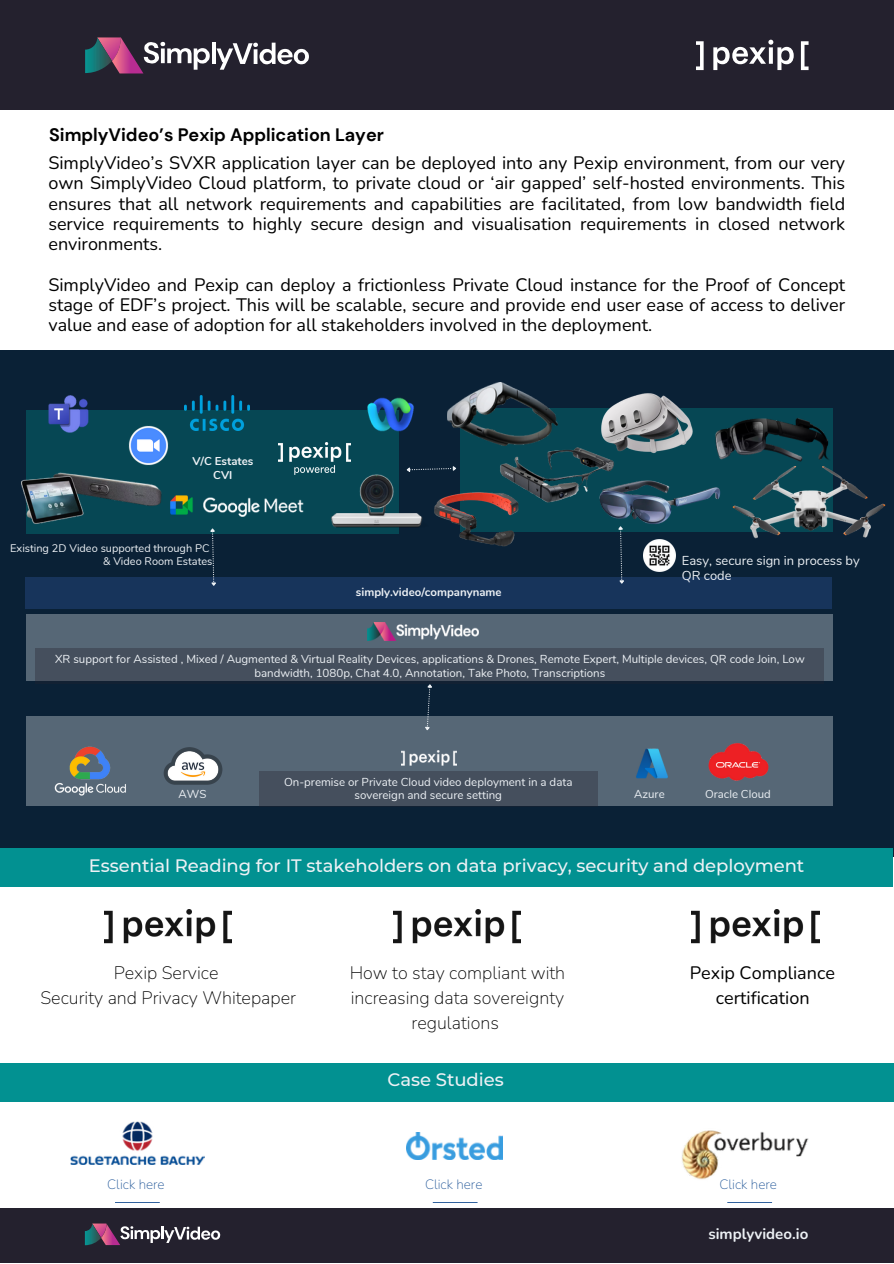
<style>
.page{position:relative;width:894px;height:1264px;background:#fff}
.page>*{position:absolute;margin:0;border:0;box-sizing:border-box;transform-origin:0 0}
.t1{font:18px/20.2px "Nunito";color:#000;text-align:justify}
.t2{font:200 18px/24.8px "Nunito";color:#000;text-align:center}
.t3{font:500 18px "Montserrat";letter-spacing:-.005em;color:#edf1f5}
.t4{font:700 18px "DM Sans";color:#000}
.t5{font:700 15px "Nunito";color:#edf1f5}
.t6{font:200 13.5px "Nunito";color:#275b9b}
.t7{font:12.9px/15px "Nunito";color:#edf1f5}
.t8{font:11.55px/13.5px "Nunito";color:#edf1f5;text-align:center}
.t9{font:700 11.4px/13.6px "Nunito";color:#edf1f5;text-align:center}
.t10{font:11.4px "Nunito";color:#edf1f5}
.t11{font:10.95px "Nunito";color:#edf1f5}
</style>
<div class="page">
<div style="left:0;top:0;width:893px;height:110px;background:#24212e"></div>
<div style="left:0;top:1208px;width:893px;height:54px;background:#24212e"></div>
<img style="left:85px;top:1226px;width:7px;height:19px">
<svg style="left:92px;top:1223px;width:128px;height:21px"></svg>
<svg style="left:212px;top:42px;width:3px;height:21px"></svg>
<svg style="left:216px;top:43px;width:93px;height:27px"></svg>
<img style="left:85px;top:40px;width:12px;height:33px">
<svg style="left:97px;top:37px;width:113px;height:36px"></svg>
<svg style="left:696px;top:40px;width:112px;height:30px"></svg>
<div style="left:0;top:350px;width:893px;height:506px;background:#0a2136"></div>
<div style="left:26px;top:614px;width:805px;height:66px;background:#566776"></div>
<div style="left:36px;top:648px;width:788px;height:36px;background:#454f5d"></div>
<div style="left:25px;top:577px;width:805px;height:32px;background:#17345b"></div>
<div style="left:26px;top:716px;width:805px;height:89px;background:#566776"></div>
<img style="left:401px;top:750px;width:55px;height:16px">
<img style="left:163px;top:747px;width:60px;height:38px">
<img style="left:636px;top:748px;width:32px;height:31px">
<img style="left:367px;top:622px;width:111px;height:18px">
<img style="left:50px;top:746px;width:81px;height:60px">
<img style="left:708px;top:743px;width:61px;height:38px">
<img style="left:643px;top:539px;width:32px;height:32px">
<div style="left:27px;top:410px;width:371px;height:123px;background:#064754"></div>
<div style="left:460px;top:409px;width:371px;height:123px;background:#064754"></div>
<img style="left:314px;top:457px;width:109px;height:77px">
<img style="left:208px;top:497px;width:96px;height:20px">
<img style="left:48px;top:395px;width:41px;height:37px">
<img style="left:128px;top:425px;width:40px;height:25px">
<img style="left:367px;top:397px;width:47px;height:43px">
<svg style="left:405px;top:465px;width:51px;height:9px"></svg>
<img style="left:21px;top:450px;width:187px;height:84px">
<div style="left:259px;top:771px;width:338px;height:35px;background:#454f5d"></div>
<svg style="left:208px;top:528px;width:9px;height:58px"></svg>
<svg style="left:618px;top:526px;width:6px;height:58px"></svg>
<svg style="left:423px;top:682px;width:10px;height:49px"></svg>
<img style="left:447px;top:382px;width:110px;height:63px">
<img style="left:184px;top:395px;width:65px;height:35px">
<img style="left:278px;top:442px;width:72px;height:32px">
<img style="left:434px;top:492px;width:81px;height:55px">
<img style="left:499px;top:432px;width:89px;height:94px">
<img style="left:599px;top:480px;width:110px;height:44px">
<img style="left:574px;top:393px;width:137px;height:84px">
<img style="left:709px;top:430px;width:177px;height:109px">
<img style="left:711px;top:408px;width:121px;height:75px">
<div style="left:0;top:848px;width:892px;height:38px;background:#029191"></div>
<img style="left:105px;top:909px;width:127px;height:35px">
<img style="left:393px;top:909px;width:128px;height:35px">
<img style="left:691px;top:909px;width:127px;height:35px">
<div style="left:0;top:1062px;width:893px;height:39px;background:#029191"></div>
<img style="left:70px;top:1121px;width:134px;height:43px">
<img style="left:407px;top:1132px;width:95px;height:27px">
<img style="left:681px;top:1130px;width:128px;height:50px">
<hr style="left:115px;top:1202px;width:45px;height:1px;background:#275b9b">
<hr style="left:432px;top:1202px;width:45px;height:1px;background:#275b9b">
<hr style="left:727px;top:1202px;width:44px;height:1px;background:#275b9b">
<p class="t4" style="left:49px;top:124px;width:336px">SimplyVideo’s Pexip Application Layer</p>
<h6 class="t1" style="left:48px;top:153px;width:798px">SimplyVideo’s SVXR application layer can be deployed into any Pexip environment, from our very own SimplyVideo Cloud platform, to private cloud or ‘air gapped’ self-hosted environments. This ensures that all network requirements and capabilities are facilitated, from low bandwidth field service requirements to highly secure design and visualisation requirements in closed network environments.</h6>
<p class="t1" style="left:48px;top:274px;width:798px">SimplyVideo and Pexip can deploy a frictionless Private Cloud instance for the Proof of Concept stage of EDF’s project. This will be scalable, secure and provide end user ease of access to deliver value and ease of adoption for all stakeholders involved in the deployment.</p>
<p class="t9" style="left:192px;top:454px;width:62px">V/C Estates<br>CVI</p>
<p class="t11" style="left:10px;top:541px;width:201px">Existing 2D Video supported through PC</p>
<p class="t11" style="left:103px;top:553px;width:111px">&amp; Video Room Estates</p>
<p class="t9" style="left:356px;top:586px;width:147px">simply.video/companyname</p>
<p class="t7" style="left:681px;top:552px;width:179px">Easy, secure sign in process by<br>QR code</p>
<p class="t8" style="left:55px;top:652px;width:750px">XR support for Assisted , Mixed / Augmented &amp; Virtual Reality Devices, applications &amp; Drones, Remote Expert, Multiple devices, QR code Join, Low bandwidth, 1080p, Chat 4.0, Annotation, Take Photo, Transcriptions</p>
<p class="t8" style="left:284px;top:775px;width:290px">On-premise or Private Cloud video deployment in a data sovereign and secure setting</p>
<p class="t10" style="left:178px;top:786px;width:29px">AWS</p>
<p class="t10" style="left:705px;top:786px;width:67px">Oracle Cloud</p>
<h5 class="t10" style="left:634px;top:786px;width:32px">Azure</h5>
<p class="t3" style="left:89px;top:854px;width:716px">Essential Reading for IT stakeholders on data privacy, security and deployment</p>
<p class="t2" style="left:40px;top:960px;width:257px">Pexip Service<br>Security and Privacy Whitepaper</p>
<h1 class="t2" style="left:349px;top:960px;width:217px">How to stay compliant with increasing data sovereignty regulations</h1>
<p class="t1" style="left:689px;top:960px;width:146px;line-height:24.8px;text-align:center">Pexip Compliance certification</p>
<h1 class="t3" style="left:387px;top:1068px;width:118px">Case Studies</h1>
<p class="t6" style="left:107px;top:1174px;width:59px">Click here</p>
<h4 class="t6" style="left:425px;top:1174px;width:59px">Click here</h4>
<p class="t6" style="left:719px;top:1174px;width:59px">Click here</p>
<h4 class="t5" style="left:708px;top:1223px;width:101px">simplyvideo.io</h4>
</div>
